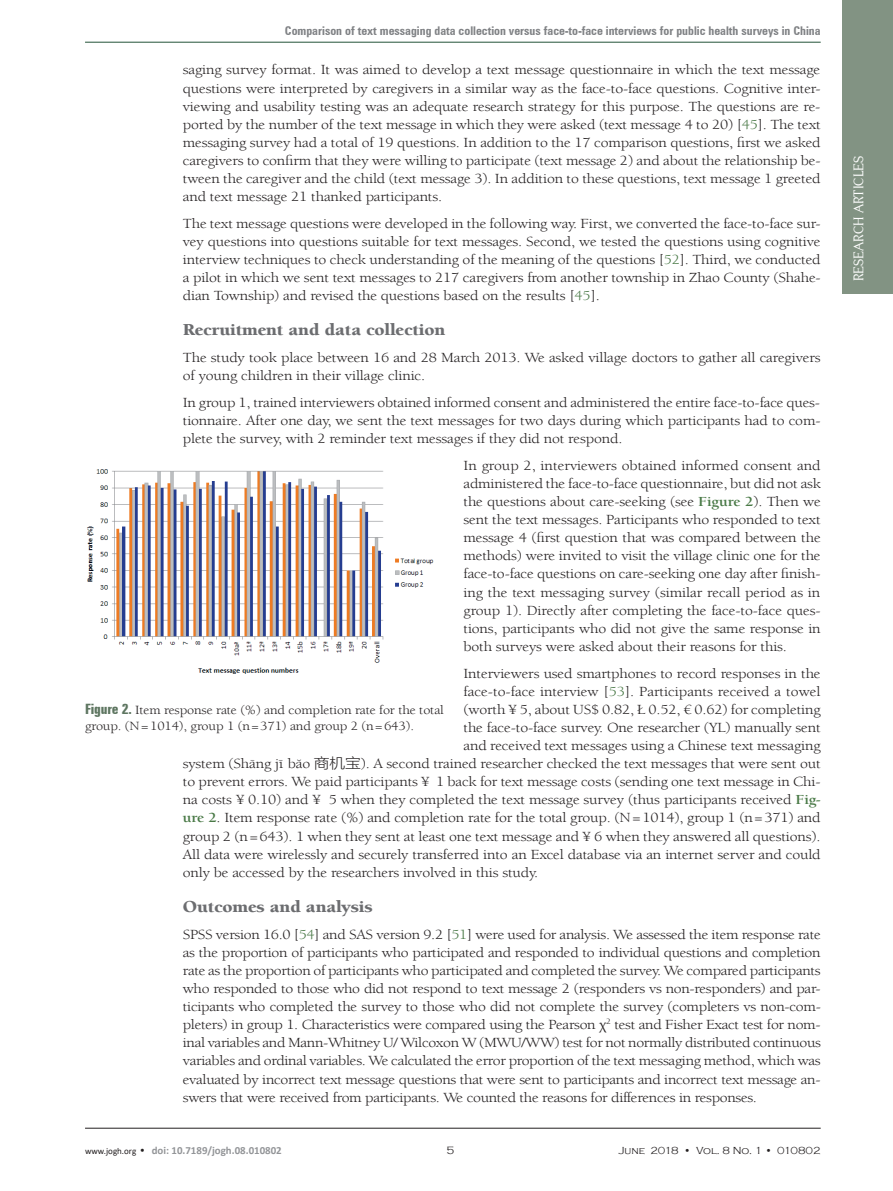
<style>
.page{position:relative;width:893px;height:1191px;background:#fff}
.page>*{position:absolute;margin:0;border:0;box-sizing:border-box;transform-origin:0 0}
.t1{font:900 17.1px "Berkeley Std";letter-spacing:-.01em;color:#6c6d70;scale:1.11 1}
.t2{font:14.25px/18.1px "Berkeley Std";letter-spacing:-.01em;color:#231f20;text-align:justify;scale:1.11 1}
.t3{font:13.5px "Centabel";color:#fff}
.t4{font:12.9px/15.8px "Berkeley Std";letter-spacing:-.01em;color:#231f20;scale:1.11 1}
.t5{font:700 condensed 12px "Zurich BT";color:#808285}
.t6{font:700 10.95px "Calibri";color:#939598}
.t7{font:300 10.95px "Copperplate Gothic";color:#231f20}
.t8{font:300 10.5px "Copperplate Gothic";color:#231f20}
.s1{color:#497946}
.s2{font-weight:700;color:#497946}
.s3{font-family:"Microsoft Ya Hei";font-weight:300}
.s4{font-family:"Warnock Pro";font-weight:300}
.s5{font-family:"Zurich BT";font-weight:700;font-stretch:extra-condensed;font-size:14.25px;color:#5e7661}
.s6{font-weight:400;font-size:9px;color:#231f20}
.s7{font-family:"Copperplate Gothic";font-weight:300;color:#231f20}
</style>
<div class="page">
<hr style="left:85px;top:1128px;width:736px;height:1px;background:#231f20">
<div style="left:842px;top:0;width:51px;height:293px;background:#829383"></div>
<hr style="left:85px;top:42px;width:736px;height:1px;background:#235338">
<img style="left:86px;top:469px;width:348px;height:205px">
<p class="t5" style="left:285px;top:23px;width:537px">Comparison of text messaging data collection versus face-to-face interviews for public health surveys in China</p>
<p class="t2" style="left:183px;top:61px;width:576px">saging survey format. It was aimed to develop a text message questionnaire in which the text message questions were interpreted by caregivers in a similar way as the face-to-face questions. Cognitive inter&shy;viewing and usability testing was an adequate research strategy for this purpose. The questions are re&shy;ported by the number of the text message in which they were asked (text message 4 to 20) [<span class="s1">45</span>]. The text messaging survey had a total of 19 questions. In addition to the 17 comparison questions, first we asked caregivers to confirm that they were willing to participate (text message 2) and about the relationship be&shy;tween the caregiver and the child (text message 3). In addition to these questions, text message 1 greeted and text message 21 thanked participants.</p>
<p class="t2" style="left:183px;top:214px;width:576px">The text message questions were developed in the following way. First, we converted the face-to-face sur&shy;vey questions into questions suitable for text messages. Second, we tested the questions using cognitive interview techniques to check understanding of the meaning of the questions [<span class="s1">52</span>]. Third, we conducted a pilot in which we sent text messages to 217 caregivers from another township in Zhao County (Shahe&shy;dian Township) and revised the questions based on the results [<span class="s1">45</span>].</p>
<p class="t1" style="left:183px;top:321px;width:238px">Recruitment and data collection</p>
<p class="t2" style="left:183px;top:349px;width:576px">The study took place between 16 and 28 March 2013. We asked village doctors to gather all caregivers of young children in their village clinic.</p>
<p class="t2" style="left:183px;top:393px;width:576px">In group 1, trained interviewers obtained informed consent and administered the entire face-to-face ques&shy;tionnaire. After one day, we sent the text messages for two days during which participants had to com&shy;plete the survey, with 2 reminder text messages if they did not respond.</p>
<p class="t2" style="left:463px;top:456px;width:323px">In group 2, interviewers obtained informed consent and administered the face-to-face questionnaire, but did not ask the questions about care-seeking (see <span class="s2">Figure 2</span>). Then we sent the text messages. Participants who responded to text message 4 (first question that was compared between the methods) were invited to visit the village clinic one for the face-to-face questions on care-seeking one day after finish&shy;ing the text messaging survey (similar recall period as in group 1). Directly after completing the face-to-face ques&shy;tions, participants who did not give the same response in both surveys were asked about their reasons for this.</p>
<p class="t2" style="left:463px;top:664px;width:323px">Interviewers used smartphones to record responses in the</p>
<p class="t2" style="left:463px;top:682px;width:323px">face-to-face interview [<span class="s1">53</span>]. Participants received a towel</p>
<p class="t2" style="left:463px;top:700px;width:323px">(worth ¥ 5, about US$ 0.82, Ł 0.52, € 0.62) for completing</p>
<p class="t2" style="left:463px;top:718px;width:323px">the face-to-face survey. One researcher (YL) manually sent</p>
<p class="t2" style="left:463px;top:736px;width:323px">and received text messages using a Chinese text messaging</p>
<p class="t2" style="left:183px;top:755px;width:576px">system (Shaˉng jıˉ ba˘o <span class="s3">商机宝</span>). A second trained researcher checked the text messages that were sent out</p>
<p class="t2" style="left:183px;top:773px;width:576px">to prevent errors. We paid participants ¥ 1 back for text message costs (sending one text message in Chi-</p>
<p class="t2" style="left:183px;top:791px;width:576px">na costs ¥ 0.10) and ¥ 5 when they completed the text message survey (thus participants received <span class="s2">Fig-</span></p>
<p class="t2" style="left:183px;top:809px;width:576px"><span class="s2">ure 2</span>. Item response rate (%) and completion rate for the total group. (N=1014), group 1 (n=371) and</p>
<p class="t2" style="left:183px;top:827px;width:576px">group 2 (n=643). 1 when they sent at least one text message and ¥ 6 when they answered all questions).</p>
<p class="t2" style="left:183px;top:845px;width:576px">All data were wirelessly and securely transferred into an Excel database via an internet server and could</p>
<p class="t2" style="left:183px;top:863px;width:322px">only be accessed by the researchers involved in this study.</p>
<p class="t1" style="left:183px;top:897px;width:173px">Outcomes and analysis</p>
<p class="t2" style="left:183px;top:925px;width:576px">SPSS version 16.0 [<span class="s1">54</span>] and SAS version 9.2 [<span class="s1">51</span>] were used for analysis. We assessed the item response rate as the proportion of participants who participated and responded to individual questions and completion rate as the proportion of participants who participated and completed the survey. We compared participants who responded to those who did not respond to text message 2 (responders vs non-responders) and par&shy;ticipants who completed the survey to those who did not complete the survey (completers vs non-com&shy;pleters) in group 1. Characteristics were compared using the Pearson <span class="s4">χ</span><sup>2</sup> test and Fisher Exact test for nom&shy;inal variables and Mann-Whitney U/ Wilcoxon W (MWU/WW) test for not normally distributed continuous variables and ordinal variables. We calculated the error proportion of the text messaging method, which was evaluated by incorrect text message questions that were sent to participants and incorrect text message an&shy;swers that were received from participants. We counted the reasons for differences in responses.</p>
<p class="t4" style="left:85px;top:702px;width:325px"><span class="s5">Figure 2.</span> Item response rate (%) and completion rate for the total group. (N=1014), group 1 (n=371) and group 2 (n=643).</p>
<p class="t6" style="left:85px;top:1142px;width:198px"><span class="s6">www.jogh.org</span> <span class="s7">•</span> doi: 10.7189/jogh.08.010802</p>
<p class="t7" style="left:447px;top:1144px;width:9px">5</p>
<p class="t8" style="left:618px;top:1144px;width:204px">June 2018 • Vol. 8 No. 1 • 010802</p>
<p class="t3" style="left:851px;top:281px;width:126px;rotate:-90deg">RESEARCH ARTICLES</p>
</div>
